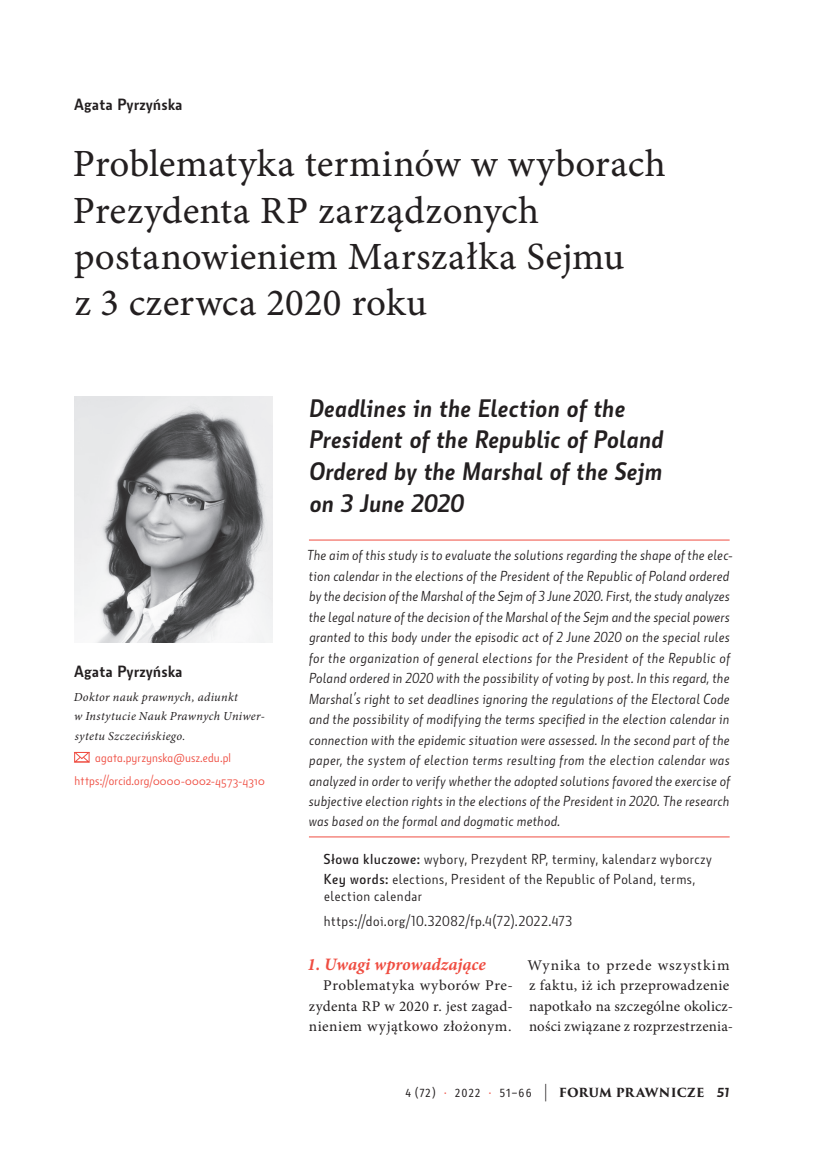
<style>
.page{position:relative;width:819px;height:1166px;background:#fff}
.page>*{position:absolute;margin:0;border:0;box-sizing:border-box;transform-origin:0 0}
.t1{font:38.5px/46.2px "Minion Pro Capt";letter-spacing:.005em;color:#231f20}
.t2{font:italic 700 24.5px/31.5px "Botanika";letter-spacing:-.015em;color:#231f20}
.t3{font:italic 700 17.5px "Minion Pro";letter-spacing:-.005em;color:#ef4d41}
.t4{font:700 15.75px "Botanika";color:#231f20}
.t5{font:14.88px/20.5px "Minion Pro";letter-spacing:.025em;color:#231f20;text-align:justify}
.t6{font:italic 14px/20.5px "Botanika Lite";letter-spacing:.015em;color:#231f20}
.t7{font:14px/19.9px "Botanika Lite";letter-spacing:.035em;color:#231f20}
.t8{font:italic 12.25px/19.2px "Minion Pro";letter-spacing:.025em;color:#231f20}
.t9{font:12.25px/22.4px "Botanika Lite Alt";letter-spacing:.01em;color:#ef4d41}
.t10{font:12.25px "Fira Sans Condensed";letter-spacing:.1em;color:#231f20}
.s1{font-family:"Botanika Demi Alt"}
.s2{font-family:"Fira Sans Compressed";color:#ef4d41}
.s3{font-family:"Trajan Pro 3";font-size:17.5px}
.s4{font-family:"Trajan Pro 3";font-weight:700}
.s5{font-family:"Botanika";font-weight:800;font-style:italic;font-size:12.6px}
</style>
<div class="page">
<svg style="left:74px;top:752px;width:16px;height:10px"></svg>
<img style="left:74px;top:396px;width:199px;height:246px">
<hr style="left:309px;top:539px;width:420px;height:1px;background:#ef4d41">
<hr style="left:309px;top:836px;width:420px;height:1px;background:#ef4d41">
<p class="t4" style="left:74px;top:95px;width:110px">Agata Pyrzyńska</p>
<h1 class="t1" style="left:73px;top:141px;width:594px">Problematyka terminów w wyborach<br>Prezydenta RP zarządzonych postanowieniem Marszałka Sejmu<br>z 3 czerwca 2020 roku</h1>
<p class="t4" style="left:74px;top:662px;width:110px">Agata Pyrzyńska</p>
<p class="t8" style="left:74px;top:687px;width:192px">Doktor nauk prawnych, adiunkt<br>w Instytucie Nauk Prawnych Uniwer&shy;sytetu Szczecińskiego.</p>
<p class="t9" style="left:75px;top:747px;width:192px;text-indent:21px">agata.pyrzynska@usz.edu.pl https://orcid.org/0000-0002-4573-4310</p>
<h2 class="t2" style="left:309px;top:393px;width:356px">Deadlines in the Election of the<br>President of the Republic of Poland<br>Ordered by the Marshal of the Sejm on 3 June 2020</h2>
<p class="t6" style="left:307px;top:545px;width:427px">The aim of this study is to evaluate the solutions regarding the shape of the elec&shy;tion calendar in the elections of the President of the Republic of Poland ordered by the decision of the Marshal of the Sejm of 3 June 2020. First, the study analyzes the legal nature of the decision of the Marshal of the Sejm and the special powers granted to this body under the episodic act of 2 June 2020 on the special rules for the organization of general elections for the President of the Republic of Poland ordered in 2020 with the possibility of voting by post. In this regard, the Marshal’s right to set deadlines ignoring the regulations of the Electoral Code and the possibility of modifying the terms specified in the election calendar in connection with the epidemic situation were assessed. In the second part of the paper, the system of election terms resulting from the election calendar was analyzed in order to verify whether the adopted solutions favored the exercise of subjective election rights in the elections of the President in 2020. The research was based on the formal and dogmatic method.</p>
<p class="t7" style="left:323px;top:849px;width:390px"><span class="s1">Słowa kluczowe:</span> wybory, Prezydent RP, terminy, kalendarz wyborczy<br><span class="s1">Key words:</span> elections, President of the Republic of Poland, terms,</p>
<p class="t7" style="left:324px;top:884px;width:250px;line-height:24.8px">election calendar https://doi.org/10.32082/fp.4(72).2022.473</p>
<p class="t3" style="left:307px;top:952px;width:180px">1. Uwagi wprowadzające</p>
<p class="t5" style="left:309px;top:975px;width:206px;text-indent:14px">Problematyka wyborów Pre&shy;zydenta RP w 2020 r. jest zagad&shy;nieniem wyjątkowo złożonym.</p>
<p class="t5" style="left:527px;top:955px;width:207px;text-align:left">Wynika to przede wszystkim z faktu, iż ich przeprowadzenie napotkało na szczególne okolicz&shy;ności związane z rozprzestrzenia-</p>
<p class="t10" style="left:405px;top:1081px;width:326px">4 (72) <span class="s2">·</span> 2022 <span class="s2">·</span> 51–66 <span class="s3">|</span> <span class="s4">FORUM PRAWNICZE</span> <span class="s5">51</span></p>
</div>
